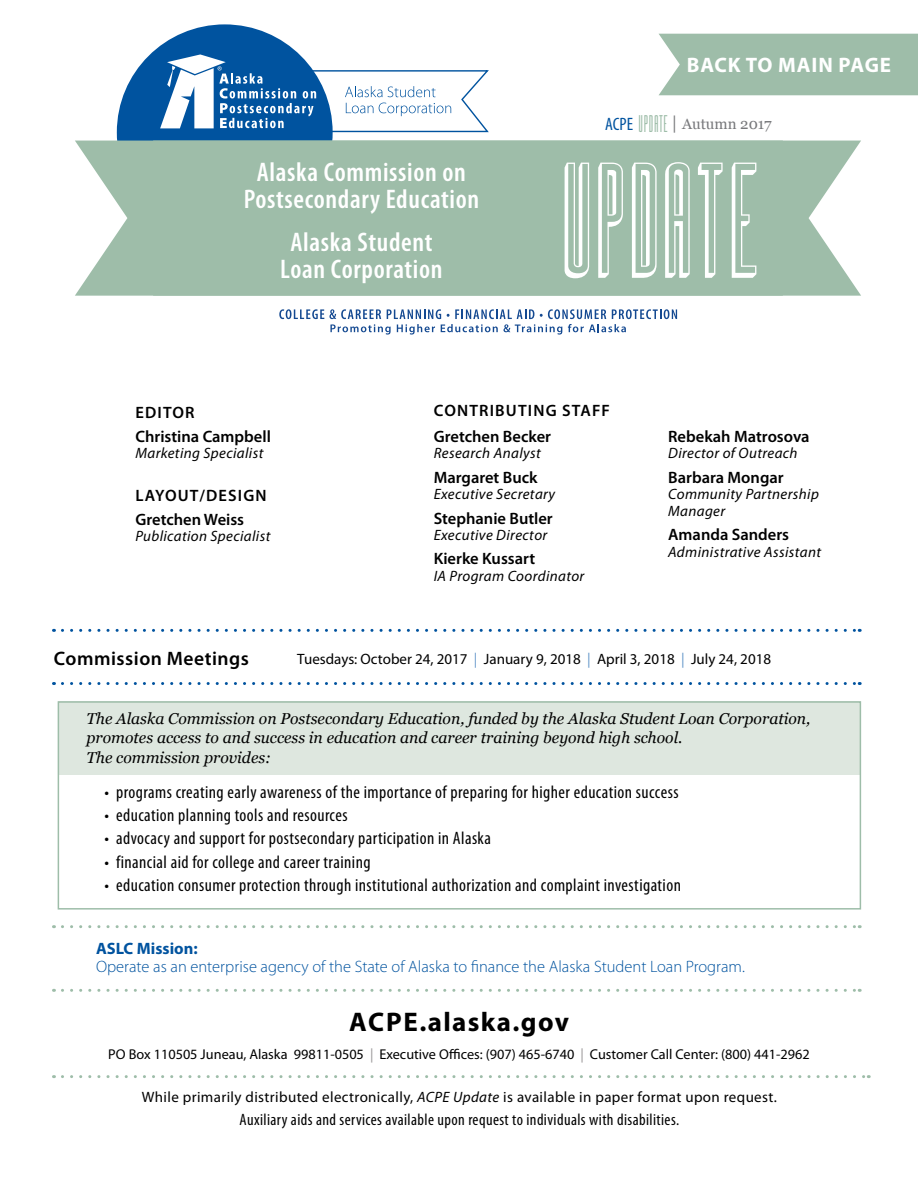
<style>
.page{position:relative;width:918px;height:1188px;background:#fff}
.page>*{position:absolute;margin:0;border:0;box-sizing:border-box;transform-origin:0 0}
.t1{font:147px "Facunda Regular Shadow";letter-spacing:.025em;color:#fff}
.t2{font:600 condensed 27px/27px "Myriad Pro";letter-spacing:.025em;color:#fff;text-align:center}
.t3{font:700 27px "Myriad Pro";letter-spacing:.05em;color:#000}
.t4{font:22.5px "Facunda";letter-spacing:.025em;color:#9ebda9}
.t5{font:700 21px "Myriad Pro";letter-spacing:.04em;color:#fff}
.t6{font:600 19.5px "Myriad Pro";letter-spacing:.025em;color:#000}
.t7{font:condensed 18px "Myriad Pro";letter-spacing:.025em;color:#000}
.t8{font:condensed 18px "Myriad Pro";color:#00539f}
.t9{font:600 16.5px "Myriad Pro";color:#000}
.t10{font:300 16.5px "Myriad Pro";color:#00539f}
.t11{font:condensed 16.5px "Myriad Pro";letter-spacing:.025em;color:#000}
.t12{font:600 16.5px "Myriad Pro";letter-spacing:.07em;color:#000}
.t13{font:700 16.5px "Myriad Pro";color:#00539f}
.t14{font:italic 15.75px/19.5px "Georgia";color:#000}
.t15{font:italic 15px/16.5px "Myriad Pro";letter-spacing:.025em;color:#000}
.t16{font:15px "Myriad Pro";letter-spacing:.025em;color:#000}
.t17{font:15px "Myriad Pro";color:#000}
.t18{font:15px "Georgia";color:#77787b}
.t19{font:14.25px "Myriad Pro";color:#000}
.s1{font-size:18px}
.s2{color:#6899cb}
.s3{color:#9a9798}
.s4{font-style:italic}
</style>
<div class="page">
<svg style="left:117px;top:24px;width:373px;height:117px"></svg>
<svg style="left:75px;top:141px;width:78px;height:155px;fill:#9ebda9"></svg>
<div style="left:59px;top:701px;width:802px;height:74px;background:#dee7df"></div>
<div style="left:58px;top:701px;width:803px;height:209px;border:2px solid #9ebda9"></div>
<div style="left:153px;top:141px;width:708px;height:155px;background:#9ebda9"></div>
<svg style="left:279px;top:309px;width:398px;height:26px"></svg>
<svg style="left:62px;top:1075px;width:807px;height:3px"></svg>
<div style="left:659px;top:34px;width:259px;height:61px;background:#9ebda9"></div>
<svg style="left:62px;top:629px;width:798px;height:3px"></svg>
<svg style="left:62px;top:925px;width:798px;height:3px"></svg>
<svg style="left:62px;top:682px;width:798px;height:3px"></svg>
<svg style="left:62px;top:989px;width:798px;height:3px"></svg>
<p class="t5" style="left:687px;top:51px;width:206px">BACK TO MAIN PAGE</p>
<h2 class="t2" style="left:244px;top:158px;width:237px">Alaska Commission on<br>Postsecondary Education</h2>
<h2 class="t2" style="left:280px;top:228px;width:164px">Alaska Student<br>Loan Corporation</h2>
<p class="t4" style="left:639px;top:111px;width:31px">UPDATE</p>
<p class="t8" style="left:605px;top:114px;width:29px">ACPE</p>
<p class="t18" style="left:671px;top:115px;width:102px"><span class="s1">|</span> Autumn 2017</p>
<h1 class="t1" style="left:562px;top:135px;width:198px">UPDATE</h1>
<p class="t9" style="left:136px;top:402px;width:61px">EDITOR</p>
<p class="t12" style="left:434px;top:400px;width:178px">CONTRIBUTING STAFF</p>
<p class="t9" style="left:135px;top:426px;width:137px">Christina Campbell</p>
<p class="t15" style="left:135px;top:445px;width:130px">Marketing Specialist</p>
<p class="t12" style="left:136px;top:485px;width:133px">LAYOUT/DESIGN</p>
<p class="t9" style="left:135px;top:509px;width:110px">Gretchen Weiss</p>
<p class="t15" style="left:135px;top:528px;width:137px">Publication Specialist</p>
<p class="t9" style="left:434px;top:426px;width:119px">Gretchen Becker</p>
<p class="t15" style="left:434px;top:445px;width:109px">Research Analyst</p>
<p class="t9" style="left:434px;top:467px;width:105px">Margaret Buck</p>
<p class="t15" style="left:434px;top:486px;width:123px">Executive Secretary</p>
<p class="t9" style="left:434px;top:508px;width:121px">Stephanie Butler</p>
<p class="t15" style="left:434px;top:527px;width:115px">Executive Director</p>
<p class="t9" style="left:434px;top:548px;width:103px">Kierke Kussart</p>
<p class="t15" style="left:434px;top:567px;width:152px">IA Program Coordinator</p>
<p class="t9" style="left:668px;top:426px;width:143px">Rebekah Matrosova</p>
<p class="t15" style="left:668px;top:445px;width:131px">Director of Outreach</p>
<p class="t9" style="left:668px;top:467px;width:117px">Barbara Mongar</p>
<p class="t15" style="left:668px;top:486px;width:152px">Community Partnership<br>Manager</p>
<p class="t9" style="left:668px;top:524px;width:122px">Amanda Sanders</p>
<p class="t15" style="left:668px;top:543px;width:154px">Administrative Assistant</p>
<p class="t6" style="left:54px;top:646px;width:196px">Commission Meetings</p>
<p class="t17" style="left:297px;top:650px;width:475px">Tuesdays: October 24, 2017 <span class="s2">|</span> January 9, 2018 <span class="s2">|</span> April 3, 2018 <span class="s2">|</span> July 24, 2018</p>
<p class="t14" style="left:86px;top:708px;width:726px">The Alaska Commission on Postsecondary Education, funded by the Alaska Student Loan Corporation, promotes access to and success in education and career training beyond high school.<br>The commission provides:</p>
<p class="t7" style="left:104px;top:781px;width:576px">• programs creating early awareness of the importance of preparing for higher education success</p>
<p class="t7" style="left:104px;top:804px;width:245px">• education planning tools and resources</p>
<p class="t7" style="left:104px;top:828px;width:388px">• advocacy and support for postsecondary participation in Alaska</p>
<p class="t7" style="left:104px;top:851px;width:268px">• financial aid for college and career training</p>
<p class="t7" style="left:104px;top:874px;width:578px">• education consumer protection through institutional authorization and complaint investigation</p>
<p class="t13" style="left:96px;top:937px;width:103px">ASLC Mission:</p>
<p class="t10" style="left:96px;top:956px;width:650px">Operate as an enterprise agency of the State of Alaska to finance the Alaska Student Loan Program.</p>
<h2 class="t3" style="left:349px;top:1005px;width:221px">ACPE.alaska.gov</h2>
<p class="t19" style="left:108px;top:1045px;width:703px">PO Box 110505 Juneau, Alaska 99811-0505 <span class="s3">|</span> Executive Offices: (907) 465-6740 <span class="s3">|</span> Customer Call Center: (800) 441-2962</p>
<p class="t16" style="left:142px;top:1087px;width:637px">While primarily distributed electronically, <span class="s4">ACPE Update</span> is available in paper format upon request.</p>
<p class="t11" style="left:240px;top:1109px;width:441px">Auxiliary aids and services available upon request to individuals with disabilities.</p>
</div>
